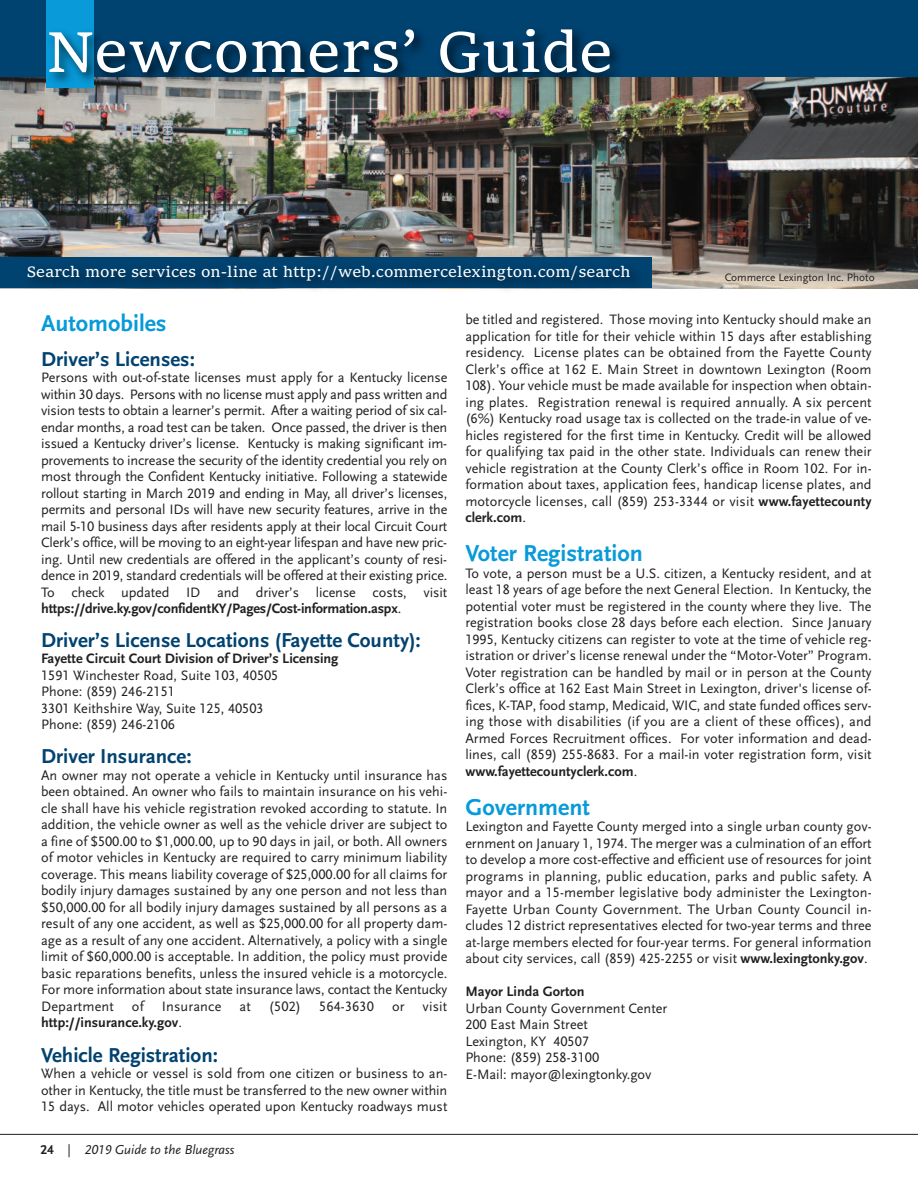
<style>
.page{position:relative;width:918px;height:1188px;background:#fff}
.page>*{position:absolute;margin:0;border:0;box-sizing:border-box;transform-origin:0 0}
.t1{font:60px "Sitka Small";color:#fff}
.t2{font:700 24px "Scala Sans LF";color:#089ad9}
.t3{font:700 21px "Scala Sans LF";color:#004270}
.t4{font:15.75px "Sitka Small";color:#fff}
.t5{font:14.25px/16.5px "Scala Sans LF";color:#231f20;text-align:justify}
.t6{font:700 14.25px "Scala Sans LF";color:#231f20}
.t7{font:italic 13.5px "Scala Sans LF";color:#231f20}
.t8{font:11.25px "Scala Sans LF";color:#231f20}
.s1{font-weight:700}
.s2{font-weight:400}
.s3{font-weight:700;font-style:normal}
.s4{font-style:normal}
</style>
<div class="page">
<img style="left:0;top:77px;width:918px;height:211px">
<div style="left:0;top:257px;width:652px;height:31px;background:#004270"></div>
<img style="left:16px;top:251px;width:659px;height:39px">
<hr style="left:0;top:1134px;width:918px;height:1px;background:#231f20">
<div style="left:0;top:0;width:918px;height:77px;background:#004270"></div>
<div style="left:46px;top:0;width:47px;height:88px;background:#089ad9"></div>
<img style="left:23px;top:8px;width:722px;height:112px">
<h1 class="t1" style="left:46px;top:16px;width:569px">Newcomers’ Guide</h1>
<p class="t4" style="left:27px;top:262px;width:605px">Search more services on-line at http://web.commercelexington.com/search</p>
<p class="t8" style="left:725px;top:272px;width:152px">Commerce Lexington Inc. Photo</p>
<h2 class="t2" style="left:41px;top:312px;width:127px">Automobiles</h2>
<h3 class="t3" style="left:41px;top:349px;width:155px">Driver’s Licenses:</h3>
<p class="t5" style="left:41px;top:370px;width:408px">Persons with out-of-state licenses must apply for a Kentucky license within 30 days. Persons with no license must apply and pass written and vision tests to obtain a learner’s permit. After a waiting period of six cal&shy;endar months, a road test can be taken. Once passed, the driver is then issued a Kentucky driver’s license. Kentucky is making significant im&shy;provements to increase the security of the identity credential you rely on most through the Confident Kentucky initiative. Following a statewide rollout starting in March 2019 and ending in May, all driver’s licenses, permits and personal IDs will have new security features, arrive in the mail 5-10 business days after residents apply at their local Circuit Court Clerk’s office, will be moving to an eight-year lifespan and have new pric&shy;ing. Until new credentials are offered in the applicant’s county of resi&shy;dence in 2019, standard credentials will be offered at their existing price.<br>To check updated ID and driver’s license costs, visit <span class="s1">https://drive.ky.gov/confidentKY/Pages/Cost-information.aspx</span>.</p>
<h3 class="t3" style="left:41px;top:630px;width:381px">Driver’s License Locations (Fayette County):</h3>
<p class="t6" style="left:41px;top:652px;width:299px">Fayette Circuit Court Division of Driver’s Licensing</p>
<p class="t5" style="left:41px;top:667px;width:239px;text-align:left">1591 Winchester Road, Suite 103, 40505<br>Phone: (859) 246-2151<br>3301 Keithshire Way, Suite 125, 40503<br>Phone: (859) 246-2106</p>
<h3 class="t3" style="left:41px;top:746px;width:152px">Driver Insurance:</h3>
<p class="t5" style="left:41px;top:767px;width:408px">An owner may not operate a vehicle in Kentucky until insurance has been obtained. An owner who fails to maintain insurance on his vehi&shy;cle shall have his vehicle registration revoked according to statute. In addition, the vehicle owner as well as the vehicle driver are subject to a fine of $500.00 to $1,000.00, up to 90 days in jail, or both. All owners of motor vehicles in Kentucky are required to carry minimum liability coverage. This means liability coverage of $25,000.00 for all claims for bodily injury damages sustained by any one person and not less than $50,000.00 for all bodily injury damages sustained by all persons as a result of any one accident, as well as $25,000.00 for all property dam&shy;age as a result of any one accident. Alternatively, a policy with a single limit of $60,000.00 is acceptable. In addition, the policy must provide basic reparations benefits, unless the insured vehicle is a motorcycle.<br>For more information about state insurance laws, contact the Kentucky Department</p>
<p class="t5" style="left:132px;top:998px;width:13px">of</p>
<p class="t5" style="left:162px;top:998px;width:61px">Insurance</p>
<p class="t5" style="left:239px;top:998px;width:13px">at</p>
<p class="t5" style="left:269px;top:998px;width:34px">(502)</p>
<p class="t5" style="left:319px;top:998px;width:56px">564-3630</p>
<p class="t5" style="left:392px;top:998px;width:14px">or</p>
<p class="t5" style="left:423px;top:998px;width:26px">visit</p>
<p class="t6" style="left:41px;top:1016px;width:142px">http://insurance.ky.gov<span class="s2">.</span></p>
<h3 class="t3" style="left:41px;top:1045px;width:178px">Vehicle Registration:</h3>
<p class="t5" style="left:41px;top:1066px;width:408px">When a vehicle or vessel is sold from one citizen or business to an&shy;other in Kentucky, the title must be transferred to the new owner within 15 days. All motor vehicles operated upon Kentucky roadways must</p>
<p class="t7" style="left:40px;top:1143px;width:195px"><span class="s3">24</span> <span class="s4">|</span> 2019 Guide to the Bluegrass</p>
<p class="t5" style="left:465px;top:312px;width:408px">be titled and registered. Those moving into Kentucky should make an application for title for their vehicle within 15 days after establishing residency. License plates can be obtained from the Fayette County Clerk’s office at 162 E. Main Street in downtown Lexington (Room 108). Your vehicle must be made available for inspection when obtain&shy;ing plates. Registration renewal is required annually. A six percent (6%) Kentucky road usage tax is collected on the trade-in value of ve&shy;hicles registered for the first time in Kentucky. Credit will be allowed for qualifying tax paid in the other state. Individuals can renew their vehicle registration at the County Clerk’s office in Room 102. For in&shy;formation about taxes, application fees, handicap license plates, and motorcycle licenses, call (859) 253-3344 or visit <span class="s1">www.fayettecounty clerk.com</span>.</p>
<h2 class="t2" style="left:465px;top:542px;width:179px">Voter Registration</h2>
<p class="t5" style="left:465px;top:565px;width:408px">To vote, a person must be a U.S. citizen, a Kentucky resident, and at least 18 years of age before the next General Election. In Kentucky, the potential voter must be registered in the county where they live. The registration books close 28 days before each election. Since January 1995, Kentucky citizens can register to vote at the time of vehicle reg&shy;istration or driver’s license renewal under the “Motor-Voter” Program.<br>Voter registration can be handled by mail or in person at the County Clerk’s office at 162 East Main Street in Lexington, driver's license of&shy;fices, K-TAP, food stamp, Medicaid, WIC, and state funded offices serv&shy;ing those with disabilities (if you are a client of these offices), and Armed Forces Recruitment offices. For voter information and dead&shy;lines, call (859) 255-8683. For a mail-in voter registration form, visit <span class="s1">www.fayettecountyclerk.com</span>.</p>
<h2 class="t2" style="left:465px;top:795px;width:126px">Government</h2>
<p class="t5" style="left:465px;top:819px;width:408px">Lexington and Fayette County merged into a single urban county gov&shy;ernment on January 1, 1974. The merger was a culmination of an effort to develop a more cost-effective and efficient use of resources for joint programs in planning, public education, parks and public safety. A mayor and a 15-member legislative body administer the Lexington-Fayette Urban County Government. The Urban County Council in&shy;cludes 12 district representatives elected for two-year terms and three at-large members elected for four-year terms. For general information about city services, call (859) 425-2255 or visit <span class="s1">www.lexingtonky.gov</span>.</p>
<p class="t6" style="left:465px;top:985px;width:121px">Mayor Linda Gorton</p>
<p class="t5" style="left:465px;top:1000px;width:203px;text-align:left">Urban County Government Center<br>200 East Main Street<br>Lexington, KY 40507<br>Phone: (859) 258-3100<br>E-Mail: mayor@lexingtonky.gov</p>
</div>
